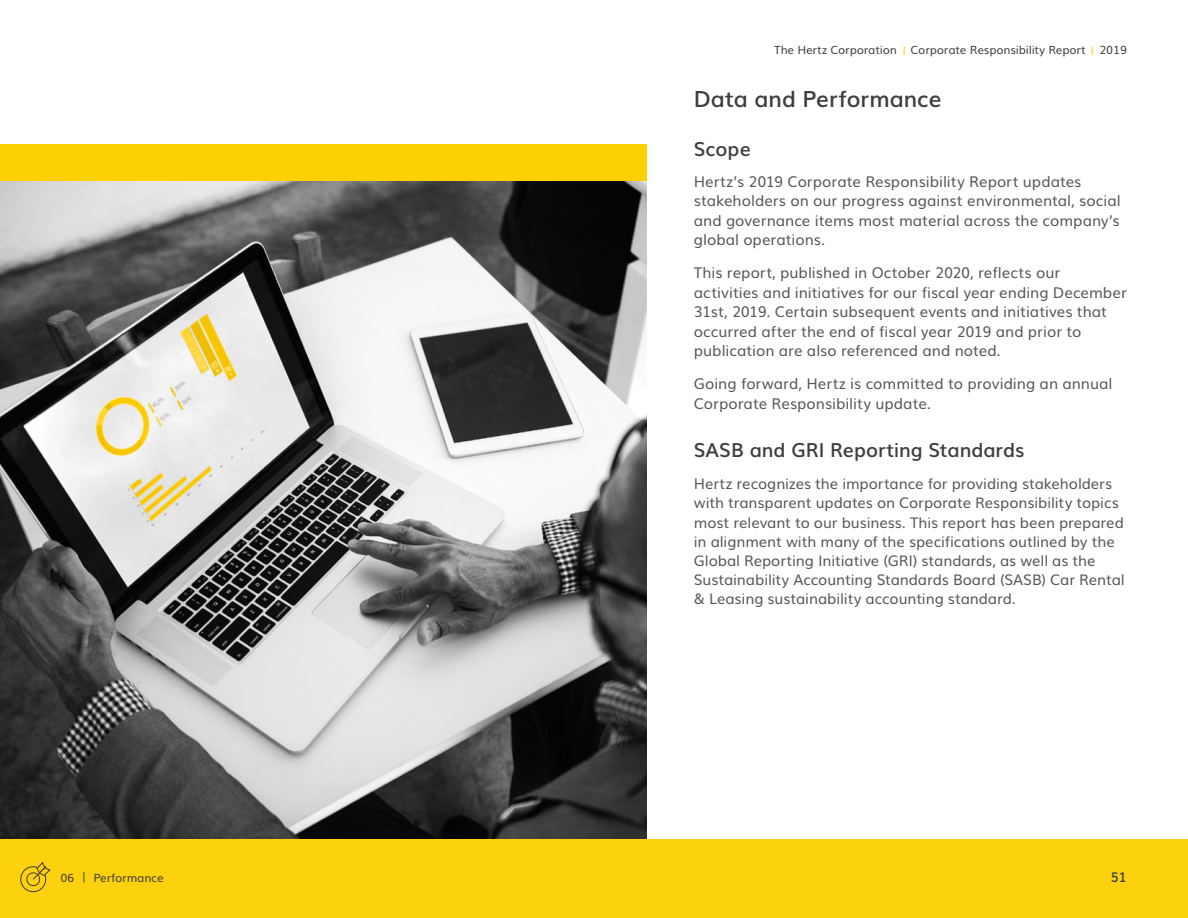
<style>
.page{position:relative;width:1188px;height:918px;background:#fff}
.page>*{position:absolute;margin:0;border:0;box-sizing:border-box;transform-origin:0 0}
.t1{font:600 22.5px "Ride";letter-spacing:-.005em;color:#3e3e3f}
.t2{font:600 19.5px "Ride";letter-spacing:-.005em;color:#3e3e3f}
.t3{font:15px/19.5px "Ride";color:#57585a}
.t4{font:14.7px/19.2px "Ride";color:#57585a}
.t5{font:600 13.5px "Ride";color:#3e3e3f}
.t6{font:11.4px "Ride";color:#3e3e3f}
.s1{font-weight:600;font-size:8.85px;color:#fed006}
.s2{font-size:10.5px}
</style>
<div class="page">
<img style="left:0;top:180px;width:647px;height:659px">
<div style="left:0;top:144px;width:647px;height:36px;background:#fed006"></div>
<div style="left:0;top:839px;width:1188px;height:79px;background:#fcd10d"></div>
<svg style="left:20px;top:862px;width:31px;height:31px"></svg>
<p class="t6" style="left:775px;top:41px;width:354px">The Hertz Corporation <span class="s1">|</span> Corporate Responsibility Report <span class="s1">|</span> 2019</p>
<p class="t1" style="left:694px;top:81px;width:249px">Data and Performance</p>
<p class="t2" style="left:694px;top:133px;width:59px">Scope</p>
<p class="t3" style="left:694px;top:170px;width:428px">Hertz’s 2019 Corporate Responsibility Report updates stakeholders on our progress against environmental, social and governance items most material across the company’s global operations.</p>
<p class="t3" style="left:694px;top:262px;width:435px">This report, published in October 2020, reflects our activities and initiatives for our fiscal year ending December 31st, 2019. Certain subsequent events and initiatives that occurred after the end of fiscal year 2019 and prior to publication are also referenced and noted.</p>
<p class="t3" style="left:694px;top:373px;width:420px">Going forward, Hertz is committed to providing an annual<br>Corporate Responsibility update.</p>
<p class="t2" style="left:694px;top:434px;width:332px">SASB and GRI Reporting Standards</p>
<p class="t4" style="left:694px;top:473px;width:432px">Hertz recognizes the importance for providing stakeholders with transparent updates on Corporate Responsibility topics most relevant to our business. This report has been prepared in alignment with many of the specifications outlined by the Global Reporting Initiative (GRI) standards, as well as the Sustainability Accounting Standards Board (SASB) Car Rental &amp; Leasing sustainability accounting standard.</p>
<p class="t6" style="left:61px;top:868px;width:105px">06 <span class="s2">|</span> Performance</p>
<p class="t5" style="left:1111px;top:866px;width:18px">51</p>
</div>
